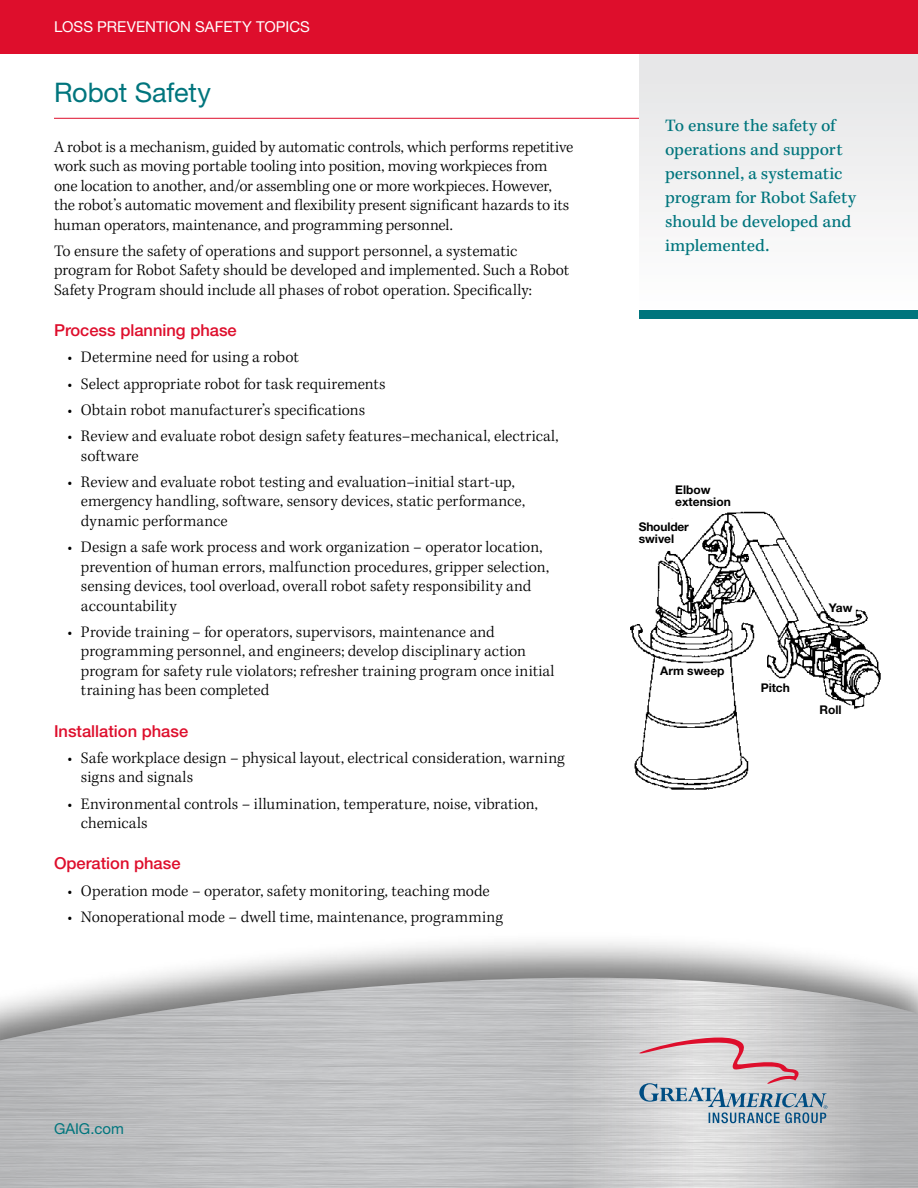
<style>
.page{position:relative;width:918px;height:1188px;background:#fff}
.page>*{position:absolute;margin:0;border:0;box-sizing:border-box;transform-origin:0 0}
.t1{font:27px "Helvetica Neue LT Std";letter-spacing:-.005em;color:#00757d}
.t2{font:18px/24px "Kepler Std Capt";letter-spacing:-.005em;color:#00757d}
.t3{font:300 16.5px/19.5px "Kepler Std";color:#000}
.t4{font:500 16.5px "Helvetica Neue LT Std";color:#de0e2c}
.t5{font:15px "Helvetica Neue LT Std";letter-spacing:.005em;color:#fff}
.t6{font:15px "Helvetica Neue LT Std";color:#00757d}
.t7{font:700 12px/12px "Helvetica Neue LT Std";color:#000}
</style>
<div class="page">
<div style="left:0;top:931px;width:918px;height:257px;background:#000;opacity:.56"></div>
<img style="left:0;top:978px;width:918px;height:210px">
<div style="left:0;top:0;width:918px;height:54px;background:#de0e2c"></div>
<hr style="left:54px;top:118px;width:810px;height:1px;background:#de0e2c">
<svg style="left:639px;top:1035px;width:188px;height:88px;background:#c1bdc4"></svg>
<div style="left:639px;top:54px;width:279px;height:256px;background:#f2f2f2"></div>
<div style="left:639px;top:310px;width:279px;height:8px;background:#00757d"></div>
<img style="left:630px;top:511px;width:251px;height:279px">
<div style="left:824px;top:583px;width:29px;height:19px;background:#fff"></div>
<div style="left:635px;top:523px;width:50px;height:26px;background:#fff"></div>
<div style="left:666px;top:492px;width:51px;height:27px;background:#fff"></div>
<div style="left:664px;top:665px;width:58px;height:14px;background:#fff"></div>
<div style="left:761px;top:681px;width:34px;height:11px;background:#fff"></div>
<div style="left:824px;top:705px;width:30px;height:18px;background:#fff"></div>
<div style="left:828px;top:598px;width:26px;height:17px;background:#fff"></div>
<p class="t5" style="left:54px;top:18px;width:258px">LOSS PREVENTION SAFETY TOPICS</p>
<h1 class="t1" style="left:54px;top:76px;width:158px">Robot Safety</h1>
<p class="t3" style="left:54px;top:137px;width:521px">A robot is a mechanism, guided by automatic controls, which performs repetitive work such as moving portable tooling into position, moving workpieces from one location to another, and/or assembling one or more workpieces. However, the robot’s automatic movement and flexibility present significant hazards to its human operators, maintenance, and programming personnel.</p>
<p class="t3" style="left:54px;top:242px;width:517px">To ensure the safety of operations and support personnel, a systematic program for Robot Safety should be developed and implemented. Such a Robot<br>Safety Program should include all phases of robot operation. Specifically:</p>
<p class="t4" style="left:54px;top:320px;width:184px">Process planning phase</p>
<p class="t3" style="left:67px;top:348px;width:233px">• Determine need for using a robot</p>
<p class="t3" style="left:67px;top:374px;width:320px">• Select appropriate robot for task requirements</p>
<p class="t3" style="left:67px;top:401px;width:299px">• Obtain robot manufacturer’s specifications</p>
<p class="t3" style="left:81px;top:427px;width:479px;text-indent:-13px">• Review and evaluate robot design safety features–mechanical, electrical, software</p>
<p class="t3" style="left:81px;top:473px;width:446px;text-indent:-13px">• Review and evaluate robot testing and evaluation–initial start-up, emergency handling, software, sensory devices, static performance, dynamic performance</p>
<p class="t3" style="left:81px;top:538px;width:470px;text-indent:-13px">• Design a safe work process and work organization – operator location, prevention of human errors, malfunction procedures, gripper selection, sensing devices, tool overload, overall robot safety responsibility and accountability</p>
<p class="t3" style="left:81px;top:623px;width:475px;text-indent:-13px">• Provide training – for operators, supervisors, maintenance and programming personnel, and engineers; develop disciplinary action program for safety rule violators; refresher training program once initial training has been completed</p>
<p class="t4" style="left:54px;top:721px;width:136px">Installation phase</p>
<p class="t3" style="left:81px;top:749px;width:485px;text-indent:-13px">• Safe workplace design – physical layout, electrical consideration, warning signs and signals</p>
<p class="t3" style="left:81px;top:794px;width:458px;text-indent:-13px">• Environmental controls – illumination, temperature, noise, vibration, chemicals</p>
<p class="t4" style="left:54px;top:854px;width:128px">Operation phase</p>
<p class="t3" style="left:67px;top:881px;width:424px">• Operation mode – operator, safety monitoring, teaching mode</p>
<p class="t3" style="left:67px;top:908px;width:437px">• Nonoperational mode – dwell time, maintenance, programming</p>
<p class="t2" style="left:665px;top:115px;width:192px">To ensure the safety of operations and support personnel, a systematic program for Robot Safety should be developed and implemented.</p>
<p class="t7" style="left:675px;top:483px;width:57px">Elbow extension</p>
<p class="t7" style="left:639px;top:521px;width:52px">Shoulder swivel</p>
<p class="t7" style="left:660px;top:664px;width:66px">Arm sweep</p>
<p class="t7" style="left:761px;top:681px;width:30px">Pitch</p>
<p class="t7" style="left:829px;top:602px;width:25px">Yaw</p>
<p class="t7" style="left:819px;top:703px;width:24px">Roll</p>
<p class="t6" style="left:54px;top:1120px;width:72px">GAIG.com</p>
</div>
